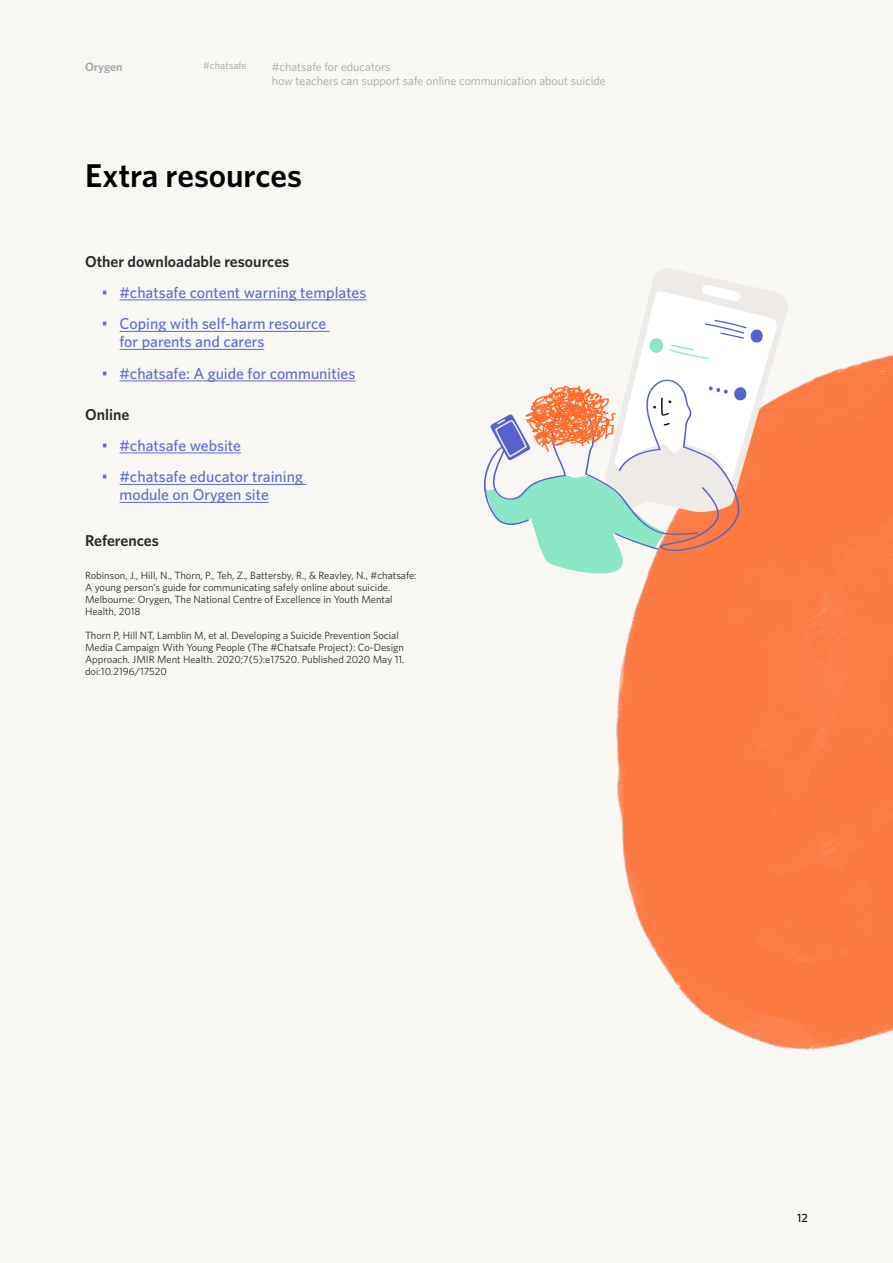
<style>
.page{position:relative;width:893px;height:1263px;background:#f9f7f4}
.page>*{position:absolute;margin:0;border:0;box-sizing:border-box;transform-origin:0 0}
.t1{font:600 33px "Whitney HTF";letter-spacing:-.005em;color:#000}
.t2{font:500 15.75px/18px "Whitney HTF";color:#5f6bcf}
.t3{font:600 15.75px "Whitney HTF";color:#292829}
.t4{font:12px/14.4px "Whitney HTF";color:#a3a5a8}
.t5{font:600 12px "Whitney HTF";color:#a3a5a8}
.t6{font:500 12px "Whitney HTF";color:#000}
.t7{font:10.5px/12px "Whitney HTF";color:#292829}
.t8{font:10.5px "Whitney HTF";color:#a3a5a8}
.s1{font-weight:400}
</style>
<div class="page">
<hr style="left:120px;top:300px;width:246px;height:1px;background:#5f6bcf">
<hr style="left:120px;top:331px;width:210px;height:1px;background:#5f6bcf">
<hr style="left:120px;top:349px;width:144px;height:1px;background:#5f6bcf">
<hr style="left:120px;top:381px;width:235px;height:1px;background:#5f6bcf">
<hr style="left:120px;top:453px;width:121px;height:1px;background:#5f6bcf">
<hr style="left:120px;top:484px;width:186px;height:1px;background:#5f6bcf">
<hr style="left:120px;top:502px;width:149px;height:1px;background:#5f6bcf">
<img style="left:616px;top:354px;width:277px;height:696px">
<svg style="left:652px;top:269px;width:137px;height:244px"></svg>
<svg style="left:483px;top:284px;width:295px;height:300px"></svg>
<p class="t5" style="left:85px;top:59px;width:39px">Orygen</p>
<p class="t8" style="left:203px;top:59px;width:45px">#chatsafe</p>
<p class="t4" style="left:272px;top:59px;width:336px">#chatsafe for educators<br>how teachers can support safe online communication about suicide</p>
<h1 class="t1" style="left:85px;top:156px;width:218px">Extra resources</h1>
<h2 class="t3" style="left:85px;top:252px;width:206px">Other downloadable resources</h2>
<h2 class="t2" style="left:102px;top:283px;width:266px"><span class="s1">•</span> #chatsafe content warning templates</h2>
<h2 class="t2" style="left:120px;top:314px;width:208px;text-indent:-18px"><span class="s1">•</span> Coping with self-harm resource for parents and carers</h2>
<h2 class="t2" style="left:102px;top:364px;width:255px"><span class="s1">•</span> #chatsafe: A guide for communities</h2>
<h2 class="t3" style="left:85px;top:405px;width:46px">Online</h2>
<h2 class="t2" style="left:102px;top:436px;width:141px"><span class="s1">•</span> #chatsafe website</h2>
<h2 class="t2" style="left:120px;top:467px;width:185px;text-indent:-18px"><span class="s1">•</span> #chatsafe educator training module on Orygen site</h2>
<h2 class="t3" style="left:85px;top:531px;width:75px">References</h2>
<p class="t7" style="left:85px;top:569px;width:333px">Robinson, J., Hill, N., Thorn, P., Teh, Z., Battersby, R., &amp; Reavley, N., #chatsafe:<br>A young person’s guide for communicating safely online about suicide.<br>Melbourne: Orygen, The National Centre of Excellence in Youth Mental Health, 2018</p>
<p class="t7" style="left:85px;top:629px;width:321px">Thorn P, Hill NT, Lamblin M, et al. Developing a Suicide Prevention Social Media Campaign With Young People (The #Chatsafe Project): Co-Design Approach. JMIR Ment Health. 2020;7(5):e17520. Published 2020 May 11. doi:10.2196/17520</p>
<p class="t6" style="left:797px;top:1211px;width:12px">12</p>
</div>
